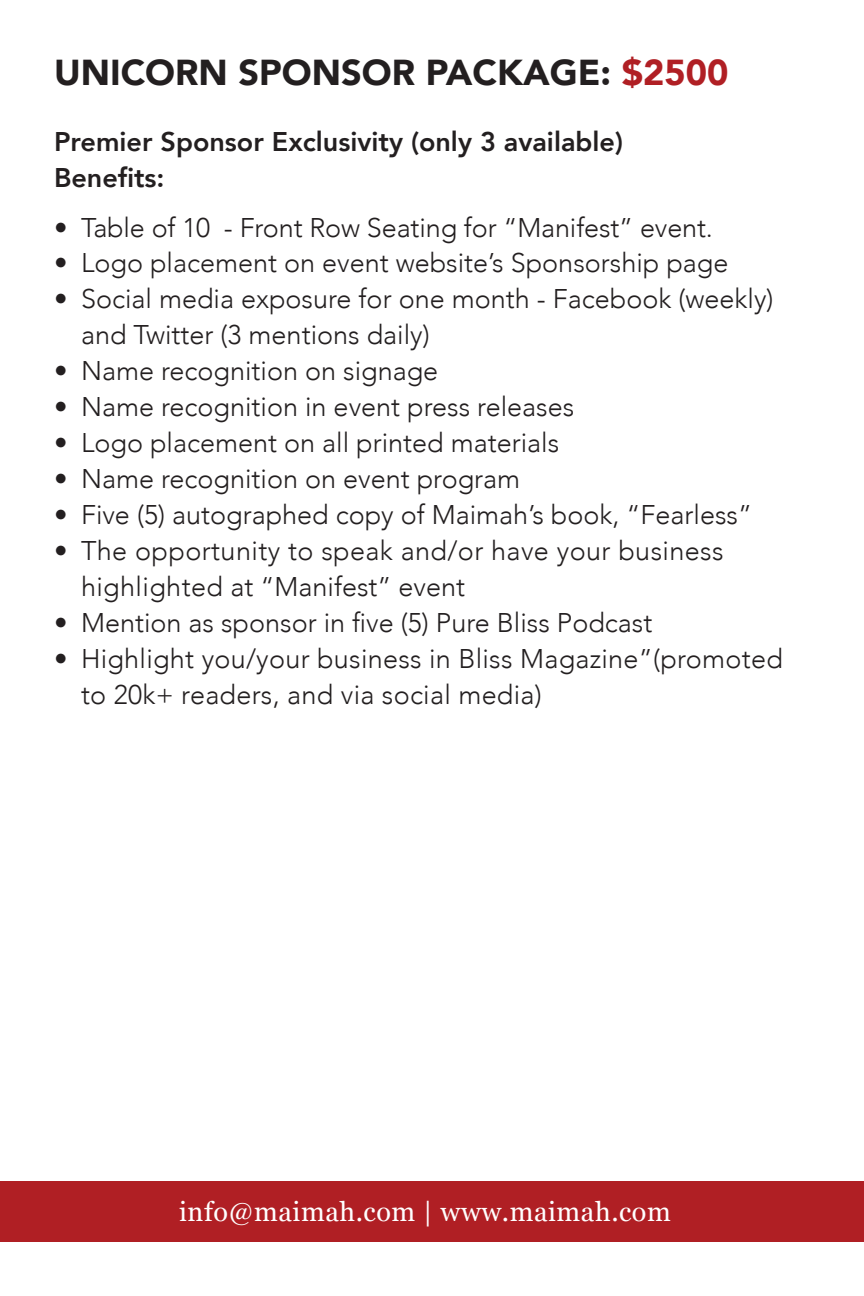
<style>
.page{position:relative;width:864px;height:1296px;background:#fff}
.page>*{position:absolute;margin:0;border:0;box-sizing:border-box;transform-origin:0 0}
.t1{font:900 36px "Avenir";color:#231f20}
.t2{font:300 27px/36px "Avenir";color:#231f20}
.t3{font:800 27px/36px "Avenir";color:#231f20}
.t4{font:27px "Georgia";letter-spacing:.02em;color:#fff}
.s1{color:#b01f24}
</style>
<div class="page">
<div style="left:0;top:1181px;width:864px;height:61px;background:#b01f24"></div>
<h1 class="t1" style="left:54px;top:41px;width:676px">UNICORN SPONSOR PACKAGE: <span class="s1">$2500</span></h1>
<p class="t3" style="left:54px;top:124px;width:571px">Premier Sponsor Exclusivity (only 3 available)<br>Benefits:</p>
<p class="t2" style="left:54px;top:209px;width:660px">• Table of 10 - Front Row Seating for “Manifest” event.</p>
<p class="t2" style="left:54px;top:245px;width:676px">• Logo placement on event website’s Sponsorship page</p>
<p class="t2" style="left:81px;top:281px;width:694px;text-indent:-27px">• Social media exposure for one month - Facebook (weekly) and Twitter (3 mentions daily)</p>
<p class="t2" style="left:54px;top:353px;width:386px">• Name recognition on signage</p>
<p class="t2" style="left:54px;top:389px;width:522px">• Name recognition in event press releases</p>
<p class="t2" style="left:54px;top:425px;width:507px">• Logo placement on all printed materials</p>
<p class="t2" style="left:54px;top:461px;width:468px">• Name recognition on event program</p>
<p class="t2" style="left:54px;top:497px;width:700px">• Five (5) autographed copy of Maimah’s book, “Fearless”</p>
<p class="t2" style="left:81px;top:533px;width:644px;text-indent:-27px">• The opportunity to speak and/or have your business highlighted at “Manifest” event</p>
<p class="t2" style="left:54px;top:605px;width:600px">• Mention as sponsor in five (5) Pure Bliss Podcast</p>
<p class="t2" style="left:81px;top:641px;width:703px;text-indent:-27px">• Highlight you/your business in Bliss Magazine”(promoted to 20k+ readers, and via social media)</p>
<p class="t4" style="left:179px;top:1192px;width:493px">info@maimah.com | www.maimah.com</p>
</div>
